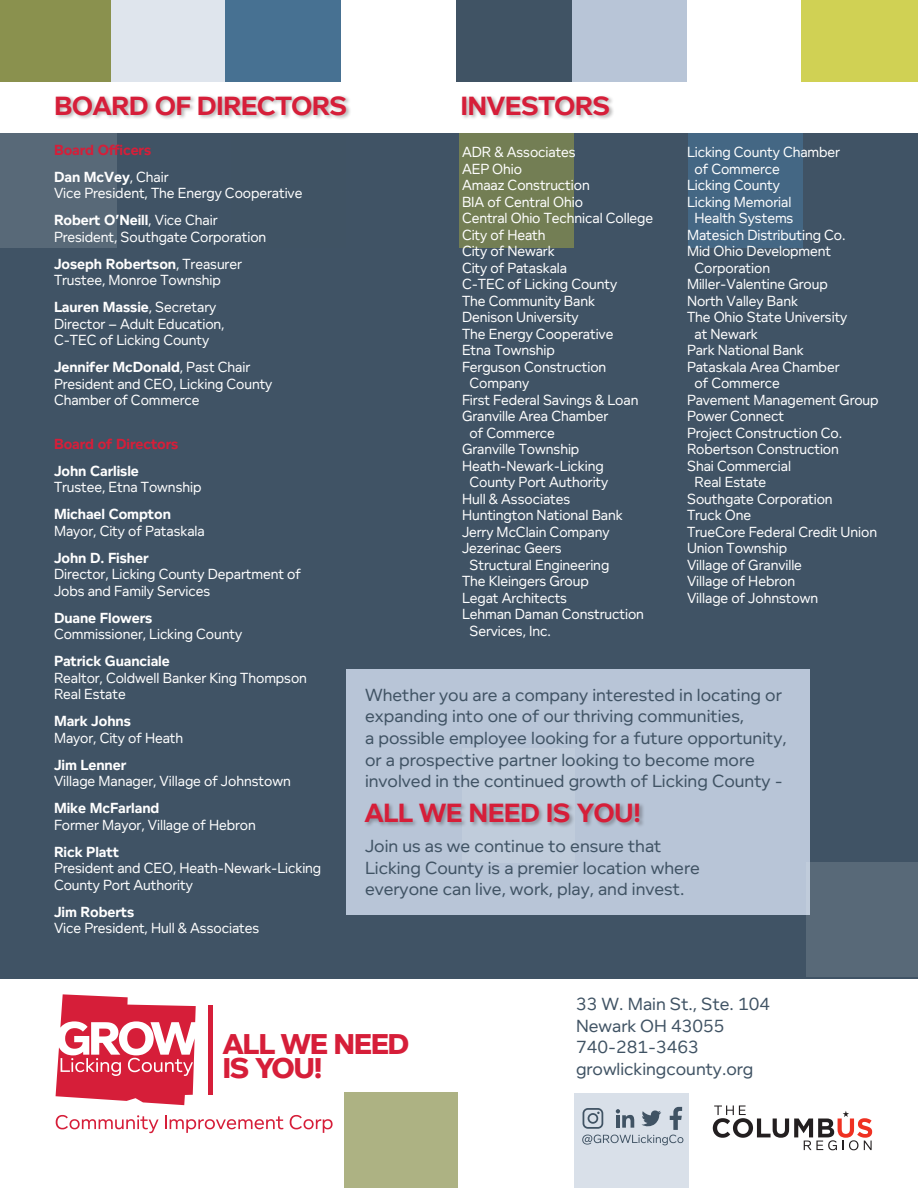
<style>
.page{position:relative;width:918px;height:1188px;background:#fff}
.page>*{position:absolute;margin:0;border:0;box-sizing:border-box;transform-origin:0 0}
.t1{font:800 29.4px/23.5px "Foundry Context W03";letter-spacing:-.05em;color:#d61e39}
.t2{font:700 27px "Foundry Context W03";letter-spacing:-.025em;color:#d61e39}
.t3{font:18px/21.6px "Foundry Context W03";color:#405364}
.t4{font:15px/16.5px "Foundry Context W03";letter-spacing:-.005em;color:#fff;scale:.95 1}
.t5{font:700 15px "Foundry Context W03";letter-spacing:-.005em;color:#fff;scale:.95 1}
.t6{font:700 15px/27px "Foundry Context W03";letter-spacing:-.005em;color:#d61e39;scale:.95 1}
.s1{color:#fff}
.s2{font-weight:400;color:#fff}
.s3{font-weight:700}
</style>
<div class="page">
<div style="left:0;top:133px;width:918px;height:846px;background:#405365"></div>
<div style="left:688px;top:133px;width:115px;height:115px;background:#446784"></div>
<div style="left:460px;top:133px;width:114px;height:115px;background:#737e54"></div>
<div style="left:574px;top:1093px;width:114px;height:95px;background:#d9e0e9"></div>
<div style="left:344px;top:1092px;width:114px;height:96px;background:#adb283"></div>
<div style="left:347px;top:669px;width:463px;height:246px;background:#b8c5d7"></div>
<div style="left:807px;top:862px;width:111px;height:114px;background:#586978"></div>
<div style="left:462px;top:749px;width:112px;height:114px;background:#c0ccdb"></div>
<svg style="left:56px;top:994px;width:140px;height:111px"></svg>
<svg style="left:56px;top:1115px;width:103px;height:18px"></svg>
<svg style="left:165px;top:1115px;width:119px;height:18px"></svg>
<svg style="left:290px;top:1115px;width:43px;height:18px"></svg>
<hr style="left:208px;top:1005px;width:4px;height:90px;background:#d61e39">
<svg style="left:582px;top:1107px;width:101px;height:38px"></svg>
<div style="left:461px;top:94px;width:154px;height:26px;background:#231f20;opacity:.33"></div>
<div style="left:363px;top:802px;width:282px;height:26px;background:#231f20;opacity:.33"></div>
<svg style="left:713px;top:1105px;width:159px;height:45px"></svg>
<div style="left:0;top:133px;width:117px;height:115px;background:#586978"></div>
<div style="left:55px;top:95px;width:297px;height:26px;background:#231f20;opacity:.33"></div>
<div style="left:571px;top:0;width:116px;height:81px;background:#b8c5d7"></div>
<div style="left:110px;top:0;width:116px;height:82px;background:#dfe5ed"></div>
<div style="left:226px;top:0;width:115px;height:81px;background:#477192"></div>
<div style="left:802px;top:0;width:116px;height:81px;background:#d0d154"></div>
<div style="left:456px;top:0;width:116px;height:81px;background:#405364"></div>
<div style="left:0;top:0;width:110px;height:82px;background:#8a914e"></div>
<h2 class="t2" style="left:54px;top:90px;width:295px">BOARD OF DIRECTORS</h2>
<p class="t6" style="left:54px;top:136px;width:122px">Board Officers<br><span class="s1">Dan McVey</span><span class="s2">, Chair</span></p>
<p class="t4" style="left:54px;top:179px;width:263px;line-height:27px">Vice President, The Energy Cooperative<br><span class="s3">Robert O’Neill</span>, Vice Chair</p>
<p class="t4" style="left:54px;top:223px;width:225px;line-height:27px">President, Southgate Corporation<br><span class="s3">Joseph Robertson</span>, Treasurer</p>
<p class="t4" style="left:54px;top:266px;width:177px;line-height:27px">Trustee, Monroe Township<br><span class="s3">Lauren Massie</span>, Secretary</p>
<p class="t4" style="left:54px;top:315px;width:181px">Director – Adult Education,<br>C-TEC of Licking County</p>
<p class="t4" style="left:54px;top:359px;width:231px"><span class="s3">Jennifer McDonald</span>, Past Chair<br>President and CEO, Licking County<br>Chamber of Commerce</p>
<p class="t6" style="left:54px;top:430px;width:133px">Board of Directors</p>
<p class="t5" style="left:54px;top:462px;width:91px">John Carlisle</p>
<p class="t4" style="left:54px;top:479px;width:157px">Trustee, Etna Township</p>
<p class="t5" style="left:54px;top:505px;width:125px">Michael Compton</p>
<p class="t4" style="left:54px;top:522px;width:160px">Mayor, City of Pataskala</p>
<p class="t5" style="left:54px;top:549px;width:101px">John D. Fisher</p>
<p class="t4" style="left:54px;top:566px;width:261px">Director, Licking County Department of<br>Jobs and Family Services</p>
<p class="t5" style="left:54px;top:609px;width:105px">Duane Flowers</p>
<p class="t4" style="left:54px;top:626px;width:200px">Commissioner, Licking County</p>
<p class="t5" style="left:54px;top:652px;width:123px">Patrick Guanciale</p>
<p class="t4" style="left:54px;top:669px;width:268px">Realtor, Coldwell Banker King Thompson<br>Real Estate</p>
<p class="t5" style="left:54px;top:712px;width:82px">Mark Johns</p>
<p class="t4" style="left:54px;top:729px;width:138px">Mayor, City of Heath</p>
<p class="t5" style="left:54px;top:756px;width:78px">Jim Lenner</p>
<p class="t4" style="left:54px;top:773px;width:251px">Village Manager, Village of Johnstown</p>
<p class="t5" style="left:54px;top:799px;width:112px">Mike McFarland</p>
<p class="t4" style="left:54px;top:816px;width:214px">Former Mayor, Village of Hebron</p>
<p class="t5" style="left:54px;top:843px;width:70px">Rick Platt</p>
<p class="t4" style="left:54px;top:860px;width:283px">President and CEO, Heath-Newark-Licking<br>County Port Authority</p>
<p class="t5" style="left:54px;top:903px;width:86px">Jim Roberts</p>
<p class="t4" style="left:54px;top:920px;width:218px">Vice President, Hull &amp; Associates</p>
<h2 class="t2" style="left:460px;top:90px;width:151px">INVESTORS</h2>
<p class="t4" style="left:462px;top:144px;width:121px">ADR &amp; Associates</p>
<p class="t4" style="left:462px;top:160px;width:65px">AEP Ohio</p>
<p class="t4" style="left:462px;top:177px;width:136px">Amaaz Construction</p>
<p class="t4" style="left:462px;top:193px;width:129px">BIA of Central Ohio</p>
<p class="t4" style="left:462px;top:210px;width:203px">Central Ohio Technical College</p>
<p class="t4" style="left:462px;top:226px;width:90px">City of Heath</p>
<p class="t4" style="left:462px;top:243px;width:99px">City of Newark</p>
<p class="t4" style="left:462px;top:259px;width:112px">City of Pataskala</p>
<p class="t4" style="left:462px;top:276px;width:165px">C-TEC of Licking County</p>
<p class="t4" style="left:462px;top:292px;width:142px">The Community Bank</p>
<p class="t4" style="left:462px;top:309px;width:124px">Denison University</p>
<p class="t4" style="left:462px;top:325px;width:161px">The Energy Cooperative</p>
<p class="t4" style="left:462px;top:342px;width:99px">Etna Township</p>
<p class="t4" style="left:462px;top:358px;width:153px">Ferguson Construction</p>
<p class="t4" style="left:470px;top:375px;width:65px">Company</p>
<p class="t4" style="left:462px;top:391px;width:187px">First Federal Savings &amp; Loan</p>
<p class="t4" style="left:462px;top:408px;width:156px">Granville Area Chamber</p>
<p class="t4" style="left:470px;top:424px;width:91px">of Commerce</p>
<p class="t4" style="left:462px;top:441px;width:125px">Granville Township</p>
<p class="t4" style="left:462px;top:457px;width:151px">Heath-Newark-Licking</p>
<p class="t4" style="left:470px;top:474px;width:148px">County Port Authority</p>
<p class="t4" style="left:462px;top:490px;width:115px">Hull &amp; Associates</p>
<p class="t4" style="left:462px;top:507px;width:171px">Huntington National Bank</p>
<p class="t4" style="left:462px;top:523px;width:157px">Jerry McClain Company</p>
<p class="t4" style="left:462px;top:540px;width:106px">Jezerinac Geers</p>
<p class="t4" style="left:470px;top:556px;width:149px">Structural Engineering</p>
<p class="t4" style="left:462px;top:573px;width:135px">The Kleingers Group</p>
<p class="t4" style="left:462px;top:589px;width:112px">Legat Architects</p>
<p class="t4" style="left:462px;top:606px;width:193px">Lehman Daman Construction</p>
<p class="t4" style="left:470px;top:622px;width:87px">Services, Inc.</p>
<p class="t4" style="left:687px;top:144px;width:163px">Licking County Chamber</p>
<p class="t4" style="left:695px;top:160px;width:91px">of Commerce</p>
<p class="t4" style="left:687px;top:177px;width:99px">Licking County</p>
<p class="t4" style="left:687px;top:193px;width:111px">Licking Memorial</p>
<p class="t4" style="left:695px;top:210px;width:106px">Health Systems</p>
<p class="t4" style="left:687px;top:226px;width:168px">Matesich Distributing Co.</p>
<p class="t4" style="left:687px;top:243px;width:153px">Mid Ohio Development</p>
<p class="t4" style="left:695px;top:259px;width:81px">Corporation</p>
<p class="t4" style="left:687px;top:276px;width:150px">Miller-Valentine Group</p>
<p class="t4" style="left:687px;top:292px;width:118px">North Valley Bank</p>
<p class="t4" style="left:687px;top:309px;width:170px">The Ohio State University</p>
<p class="t4" style="left:695px;top:325px;width:68px">at Newark</p>
<p class="t4" style="left:687px;top:342px;width:125px">Park National Bank</p>
<p class="t4" style="left:687px;top:358px;width:162px">Pataskala Area Chamber</p>
<p class="t4" style="left:695px;top:375px;width:91px">of Commerce</p>
<p class="t4" style="left:687px;top:391px;width:203px">Pavement Management Group</p>
<p class="t4" style="left:687px;top:408px;width:104px">Power Connect</p>
<p class="t4" style="left:687px;top:424px;width:165px">Project Construction Co.</p>
<p class="t4" style="left:687px;top:441px;width:161px">Robertson Construction</p>
<p class="t4" style="left:687px;top:457px;width:111px">Shai Commercial</p>
<p class="t4" style="left:695px;top:474px;width:77px">Real Estate</p>
<p class="t4" style="left:687px;top:490px;width:155px">Southgate Corporation</p>
<p class="t4" style="left:687px;top:507px;width:69px">Truck One</p>
<p class="t4" style="left:687px;top:523px;width:202px">TrueCore Federal Credit Union</p>
<p class="t4" style="left:687px;top:540px;width:107px">Union Township</p>
<p class="t4" style="left:687px;top:556px;width:123px">Village of Granville</p>
<p class="t4" style="left:687px;top:573px;width:115px">Village of Hebron</p>
<p class="t4" style="left:687px;top:589px;width:140px">Village of Johnstown</p>
<p class="t3" style="left:365px;top:684px;width:423px">Whether you are a company interested in locating or expanding into one of our thriving communities,<br>a possible employee looking for a future opportunity, or a prospective partner looking to become more involved in the continued growth of Licking County -</p>
<h2 class="t2" style="left:364px;top:797px;width:278px">ALL WE NEED IS YOU!</h2>
<p class="t3" style="left:365px;top:835px;width:336px">Join us as we continue to ensure that<br>Licking County is a premier location where everyone can live, work, play, and invest.</p>
<h1 class="t1" style="left:222px;top:1032px;width:189px">ALL WE NEED<br>IS YOU!</h1>
<p class="t3" style="left:576px;top:993px;width:196px">33 W. Main St., Ste. 104<br>Newark OH 43055<br>740-281-3463 growlickingcounty.org</p>
</div>
